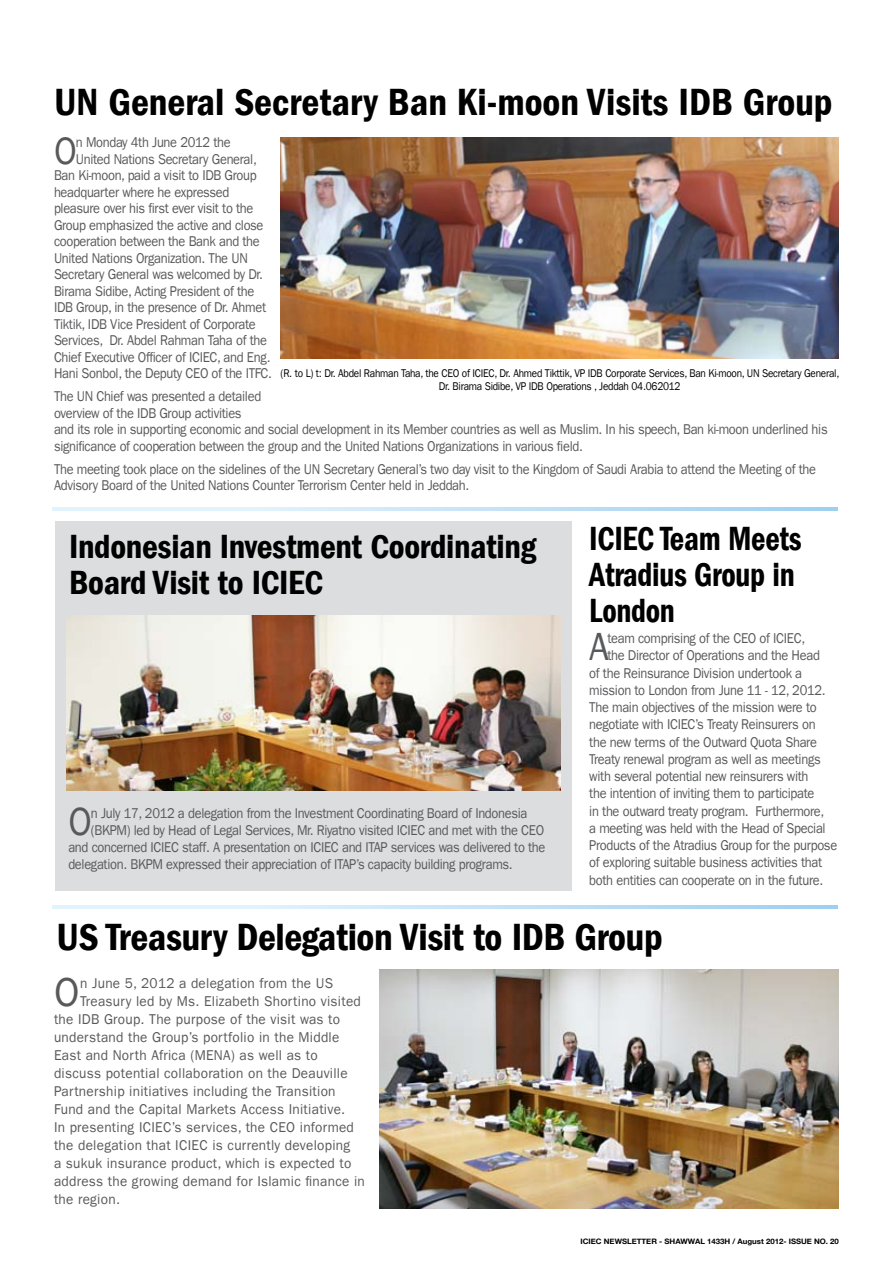
<style>
.page{position:relative;width:893px;height:1263px;background:#fff}
.page>*{position:absolute;margin:0;border:0;box-sizing:border-box;transform-origin:0 0}
.t1{font:40.5px "ITC Franklin Gothic Std";color:#58595b;scale:.95 1}
.t2{font:39.45px "ITC Franklin Gothic Std";color:#58595b;scale:.9 1}
.t3{font:39px "ITC Franklin Gothic Std Dm Cd";color:#000}
.t4{font:38.25px "ITC Franklin Gothic Std";color:#58595b;scale:.9 1}
.t5{font:34.5px/36px "ITC Franklin Gothic Std Dm Cd";letter-spacing:-.01em;color:#000}
.t6{font:34.5px/36px "ITC Franklin Gothic Std Dm Cd";letter-spacing:-.01em;color:#000;scale:.91 1}
.t7{font:14.25px/16.5px "ITC Franklin Gothic Std";letter-spacing:-.025em;color:#58595b;scale:.9 1}
.t8{font:14.25px "ITC Franklin Gothic Std";letter-spacing:.02em;color:#58595b;scale:.95 1}
.t9{font:11.25px/13.5px "ITC Franklin Gothic Std";letter-spacing:-.025em;color:#000;text-align:center;scale:.89 1}
.t10{font:700 7.5px "Helvetica Neue";color:#000;scale:1.04 1}
</style>
<div class="page">
<div style="left:55px;top:521px;width:516px;height:369px;background:#dcddde"></div>
<svg style="left:53px;top:507px;width:785px;height:3px;background:#c7e5f7"></svg>
<svg style="left:53px;top:906px;width:785px;height:3px;background:#c7e5f7"></svg>
<img style="left:281px;top:138px;width:557px;height:221px">
<img style="left:379px;top:969px;width:460px;height:240px">
<img style="left:67px;top:615px;width:493px;height:175px">
<h3 class="t3" style="left:54px;top:79px;width:780px">UN General Secretary Ban Ki-moon Visits IDB Group</h3>
<h3 class="t4" style="left:54px;top:129px;width:27px">O</h3>
<p class="t7" style="left:76px;top:134px;width:173px">n Monday 4th June 2012 the</p>
<p class="t7" style="left:76px;top:151px;width:203px">United Nations Secretary General,</p>
<p class="t7" style="left:54px;top:167px;width:227px">Ban Ki-moon, paid a visit to IDB Group</p>
<p class="t7" style="left:54px;top:184px;width:197px">headquarter where he expressed</p>
<p class="t7" style="left:54px;top:200px;width:223px">pleasure over his first ever visit to the</p>
<p class="t7" style="left:54px;top:217px;width:234px">Group emphasized the active and close</p>
<p class="t7" style="left:54px;top:233px;width:230px">cooperation between the Bank and the</p>
<p class="t7" style="left:54px;top:250px;width:217px">United Nations Organization. The UN</p>
<p class="t7" style="left:54px;top:266px;width:234px">Secretary General was welcomed by Dr.</p>
<p class="t7" style="left:54px;top:283px;width:224px">Birama Sidibe, Acting President of the</p>
<p class="t7" style="left:54px;top:299px;width:237px">IDB Group, in the presence of Dr. Ahmet</p>
<p class="t7" style="left:54px;top:316px;width:226px">Tiktik, IDB Vice President of Corporate</p>
<p class="t7" style="left:54px;top:332px;width:238px">Services, Dr. Abdel Rahman Taha of the</p>
<p class="t7" style="left:54px;top:349px;width:242px">Chief Executive Officer of ICIEC, and Eng.</p>
<p class="t7" style="left:54px;top:365px;width:244px">Hani Sonbol, the Deputy CEO of the ITFC.</p>
<p class="t7" style="left:54px;top:388px;width:861px">The UN Chief was presented a detailed<br>overview of the IDB Group activities<br>and its role in supporting economic and social development in its Member countries as well as Muslim. In his speech, Ban ki-moon underlined his significance of cooperation between the group and the United Nations Organizations in various field.</p>
<p class="t7" style="left:54px;top:461px;width:848px">The meeting took place on the sidelines of the UN Secretary General’s two day visit to the Kingdom of Saudi Arabia to attend the Meeting of the<br>Advisory Board of the United Nations Counter Terrorism Center held in Jeddah.</p>
<p class="t9" style="left:281px;top:366px;width:629px">(R. to L) t: Dr. Abdel Rahman Taha, the CEO of ICIEC, Dr. Ahmed Tikttik, VP IDB Corporate Services, Ban Ki-moon, UN Secretary General,<br>Dr. Birama Sidibe, VP IDB Operations , Jeddah 04.062012</p>
<h3 class="t5" style="left:69px;top:529px;width:469px">Indonesian Investment Coordinating<br>Board Visit to ICIEC</h3>
<h2 class="t2" style="left:68px;top:799px;width:28px">O</h2>
<p class="t7" style="left:91px;top:804px;width:486px">n July 17, 2012 a delegation from the Investment Coordinating Board of Indonesia</p>
<p class="t7" style="left:91px;top:822px;width:505px">(BKPM) led by Head of Legal Services, Mr. Riyatno visited ICIEC and met with the CEO</p>
<p class="t7" style="left:68px;top:839px;width:532px">and concerned ICIEC staff. A presentation on ICIEC and ITAP services was delivered to the</p>
<p class="t7" style="left:68px;top:856px;width:495px">delegation. BKPM expressed their appreciation of ITAP’s capacity building programs.</p>
<h3 class="t6" style="left:589px;top:520px;width:235px">ICIEC Team Meets<br>Atradius Group in<br>London</h3>
<h2 class="t2" style="left:589px;top:624px;width:24px">A</h2>
<p class="t7" style="left:607px;top:630px;width:221px">team comprising of the CEO of ICIEC,</p>
<p class="t7" style="left:607px;top:647px;width:238px">the Director of Operations and the Head</p>
<p class="t7" style="left:589px;top:664px;width:238px">of the Reinsurance Division undertook a</p>
<p class="t7" style="left:589px;top:682px;width:264px">mission to London from June 11 - 12, 2012.</p>
<p class="t7" style="left:589px;top:699px;width:254px">The main objectives of the mission were to</p>
<p class="t7" style="left:589px;top:716px;width:253px">negotiate with ICIEC’s Treaty Reinsurers on</p>
<p class="t7" style="left:589px;top:734px;width:254px">the new terms of the Outward Quota Share</p>
<p class="t7" style="left:589px;top:751px;width:259px">Treaty renewal program as well as meetings</p>
<p class="t7" style="left:589px;top:768px;width:245px">with several potential new reinsurers with</p>
<p class="t7" style="left:589px;top:785px;width:252px">the intention of inviting them to participate</p>
<p class="t7" style="left:589px;top:803px;width:263px">in the outward treaty program. Furthermore,</p>
<p class="t7" style="left:589px;top:820px;width:264px">a meeting was held with the Head of Special</p>
<p class="t7" style="left:589px;top:837px;width:277px">Products of the Atradius Group for the purpose</p>
<p class="t7" style="left:589px;top:854px;width:260px">of exploring suitable business activities that</p>
<p class="t7" style="left:589px;top:872px;width:261px">both entities can cooperate on in the future.</p>
<h3 class="t3" style="left:56px;top:914px;width:608px">US Treasury Delegation Visit to IDB Group</h3>
<h1 class="t1" style="left:54px;top:969px;width:28px">O</h1>
<p class="t8" style="left:80px;top:975px;width:268px">n June 5, 2012 a delegation from the US</p>
<p class="t8" style="left:80px;top:993px;width:297px">Treasury led by Ms. Elizabeth Shortino visited</p>
<p class="t8" style="left:54px;top:1011px;width:303px">the IDB Group. The purpose of the visit was to</p>
<p class="t8" style="left:54px;top:1029px;width:302px">understand the Group’s portfolio in the Middle</p>
<p class="t8" style="left:54px;top:1047px;width:279px">East and North Africa (MENA) as well as to</p>
<p class="t8" style="left:54px;top:1065px;width:311px">discuss potential collaboration on the Deauville</p>
<p class="t8" style="left:54px;top:1083px;width:298px">Partnership initiatives including the Transition</p>
<p class="t8" style="left:54px;top:1101px;width:308px">Fund and the Capital Markets Access Initiative.</p>
<p class="t8" style="left:54px;top:1119px;width:317px">In presenting ICIEC’s services, the CEO informed</p>
<p class="t8" style="left:54px;top:1137px;width:313px">the delegation that ICIEC is currently developing</p>
<p class="t8" style="left:54px;top:1155px;width:315px">a sukuk insurance product, which is expected to</p>
<p class="t8" style="left:54px;top:1173px;width:329px">address the growing demand for Islamic finance in</p>
<p class="t8" style="left:54px;top:1191px;width:71px">the region.</p>
<p class="t10" style="left:580px;top:1236px;width:250px">ICIEC NEWSLETTER - SHAWWAL 1433H / August 2012- ISSUE NO. 20</p>
</div>
